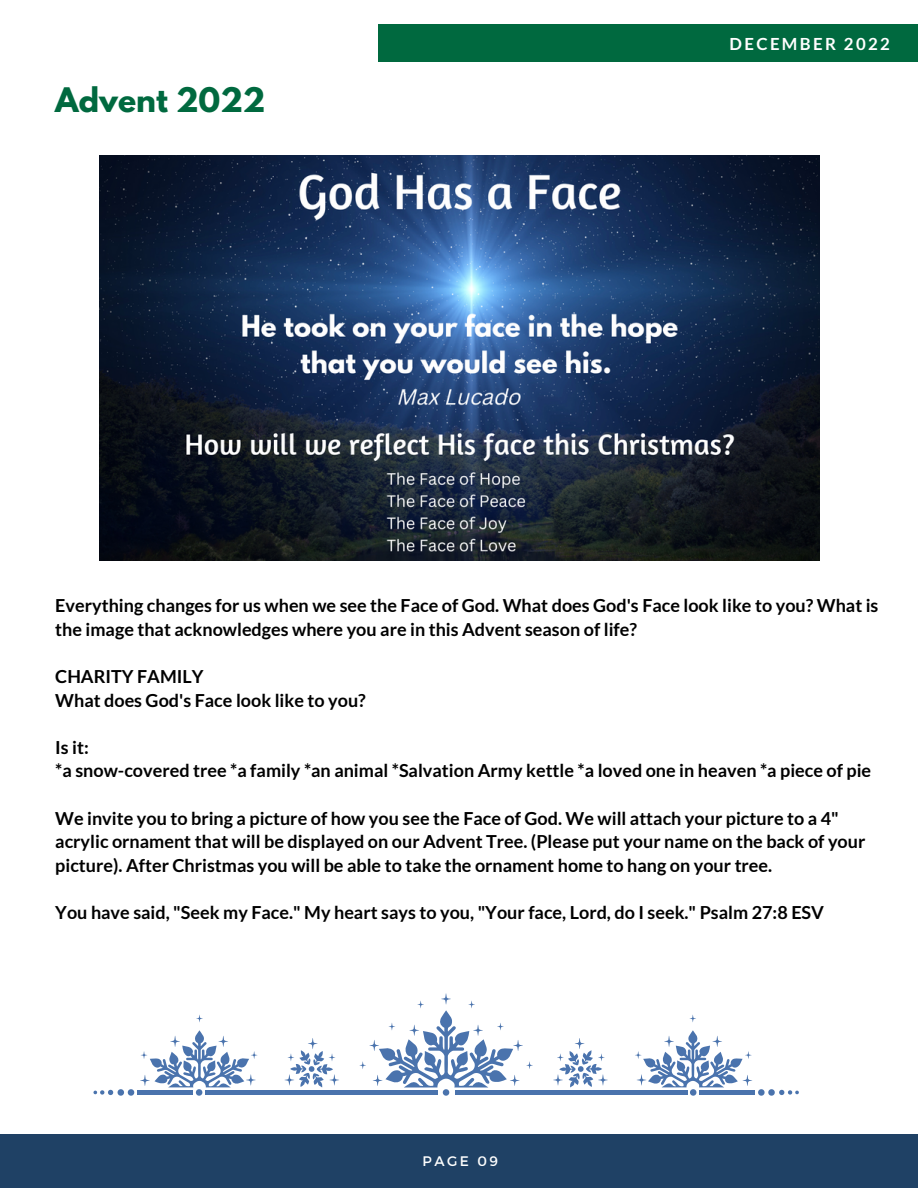
<style>
.page{position:relative;width:918px;height:1188px;background:#fff}
.page>*{position:absolute;margin:0;border:0;box-sizing:border-box;transform-origin:0 0}
.t1{font:700 30px "League Spartan";color:#00693f}
.t2{font:700 18px/23.7px "Lato";color:#000}
.t3{font:700 16.8px "Lato";letter-spacing:.14em;color:#fff}
.t4{font:13.8px "Montserrat";letter-spacing:.18em;color:#fff}
</style>
<div class="page">
<img style="left:99px;top:155px;width:720px;height:405px">
<div style="left:0;top:1134px;width:918px;height:54px;background:#1f4165"></div>
<div style="left:378px;top:25px;width:540px;height:37px;background:#00693f"></div>
<hr style="left:699px;top:1090px;width:56px;height:4px;background:#4a73ad">
<hr style="left:455px;top:1090px;width:232px;height:4px;background:#4a73ad">
<svg style="left:758px;top:1089px;width:41px;height:7px"></svg>
<svg style="left:553px;top:1038px;width:55px;height:50px"></svg>
<svg style="left:690px;top:1015px;width:6px;height:7px"></svg>
<svg style="left:635px;top:1030px;width:117px;height:66px"></svg>
<hr style="left:137px;top:1090px;width:56px;height:4px;background:#4a73ad">
<hr style="left:205px;top:1090px;width:233px;height:4px;background:#4a73ad">
<svg style="left:93px;top:1089px;width:41px;height:7px"></svg>
<svg style="left:284px;top:1038px;width:55px;height:50px"></svg>
<svg style="left:359px;top:993px;width:174px;height:103px"></svg>
<svg style="left:196px;top:1015px;width:7px;height:7px"></svg>
<svg style="left:140px;top:1030px;width:117px;height:66px"></svg>
<h1 class="t1" style="left:55px;top:85px;width:212px">Advent 2022</h1>
<p class="t3" style="left:730px;top:34px;width:162px">DECEMBER 2022</p>
<p class="t2" style="left:55px;top:593px;width:825px">Everything changes for us when we see the Face of God. What does God's Face look like to you? What is the image that acknowledges where you are in this Advent season of life?</p>
<p class="t2" style="left:55px;top:664px;width:312px">CHARITY FAMILY<br>What does God's Face look like to you?</p>
<p class="t2" style="left:55px;top:735px;width:817px">Is it:<br>*a snow-covered tree *a family *an animal *Salvation Army kettle *a loved one in heaven *a piece of pie</p>
<p class="t2" style="left:55px;top:806px;width:812px">We invite you to bring a picture of how you see the Face of God. We will attach your picture to a 4" acrylic ornament that will be displayed on our Advent Tree. (Please put your name on the back of your picture). After Christmas you will be able to take the ornament home to hang on your tree.</p>
<p class="t2" style="left:55px;top:900px;width:770px">You have said, "Seek my Face." My heart says to you, "Your face, Lord, do I seek." Psalm 27:8 ESV</p>
<p class="t4" style="left:423px;top:1153px;width:77px">PAGE 09</p>
</div>
